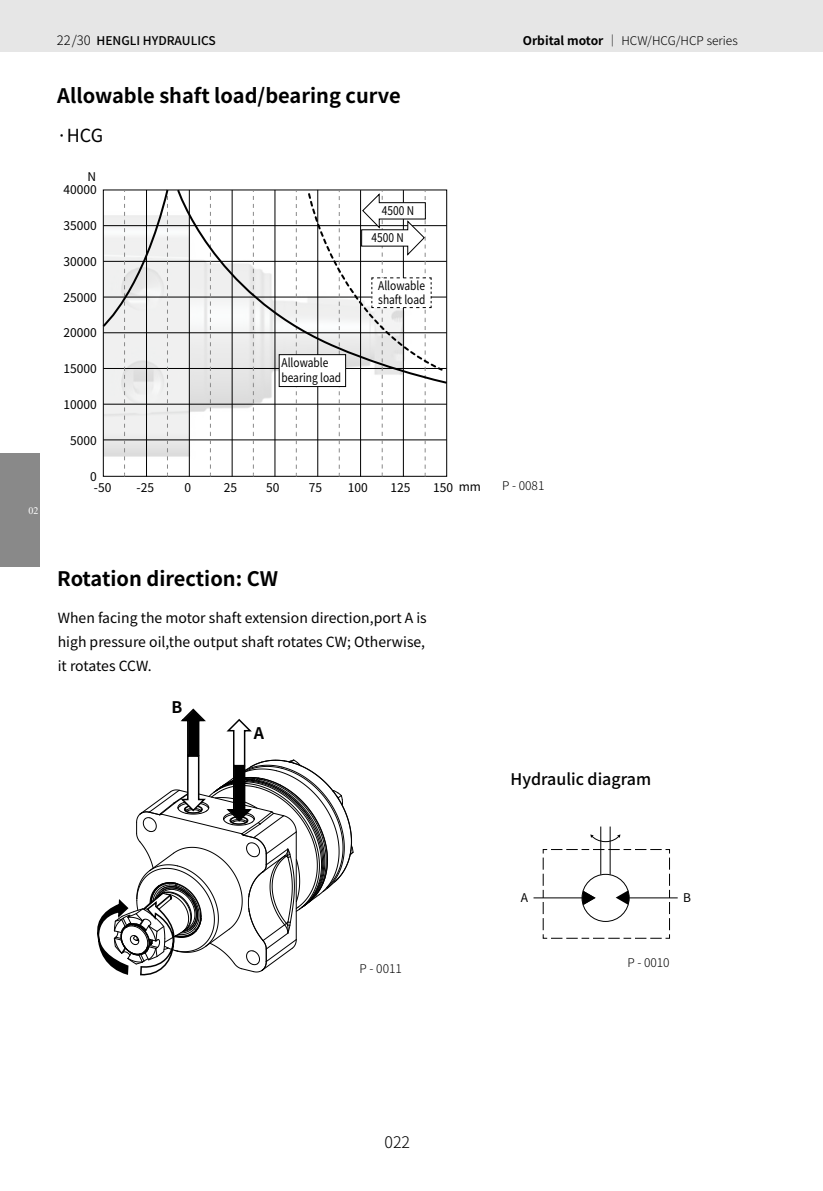
<style>
.page{position:relative;width:823px;height:1191px;background:#fff}
.page>*{position:absolute;margin:0;border:0;box-sizing:border-box;transform-origin:0 0}
.t1{font:700 20px "Noto Sans Hans";color:#000}
.t2{font:18px "Noto Sans Hans";color:#000}
.正文{font:500 16px "Noto Sans Hans";color:#000}
.t3{font:300 16px "Noto Sans Hans";color:#000}
.t4{font:700 16px "Noto Sans Hans";color:#000}
.正文-2{font:14px/24px "Noto Sans Hans";color:#000;text-align:justify}
.t5{font:12px/11.4px "Noto Sans Hans";color:#000}
.t6{font:12px/14.4px "Noto Sans Hans";color:#000;scale:.85 1}
.正文-3{font:300 12px "Noto Sans Hans";color:#000}
.t7{font:500 12px "Noto Sans Hans";color:#000}
.小角标{font:300 12px "Noto Sans Hans";color:#000}
.t8{font:10px "Times New Roman";color:#fff}
.s1{font-weight:300;font-size:13px}
.s2{font-weight:700}
</style>
<div class="page">
<div style="left:0;top:0;width:822px;height:51px;background:#e6e6e6"></div>
<hr style="left:822px;top:0;width:1px;height:51px;background:#e6e6e6">
<div style="left:0;top:454px;width:40px;height:113px;background:#898989"></div>
<svg style="left:97px;top:708px;width:257px;height:268px"></svg>
<svg style="left:542px;top:849px;width:127px;height:90px"></svg>
<hr style="left:600px;top:826px;width:1px;height:48px;background:#000">
<hr style="left:609px;top:826px;width:1px;height:48px;background:#000">
<svg style="left:590px;top:834px;width:30px;height:8px"></svg>
<hr style="left:533px;top:897px;width:48px;height:1px;background:#000">
<hr style="left:628px;top:897px;width:49px;height:1px;background:#000">
<img style="left:170px;top:215px;width:137px;height:259px">
<hr style="left:103px;top:225px;width:343px;height:1px;background:#000">
<hr style="left:103px;top:261px;width:343px;height:1px;background:#000">
<hr style="left:103px;top:297px;width:343px;height:1px;background:#000">
<hr style="left:103px;top:332px;width:343px;height:1px;background:#000">
<hr style="left:103px;top:368px;width:343px;height:1px;background:#000">
<hr style="left:103px;top:439px;width:343px;height:1px;background:#000">
<hr style="left:103px;top:404px;width:343px;height:1px;background:#000">
<hr style="left:189px;top:190px;width:1px;height:286px;background:#000">
<hr style="left:232px;top:190px;width:1px;height:286px;background:#000">
<hr style="left:274px;top:190px;width:1px;height:286px;background:#000">
<svg style="left:210px;top:385px;width:1px;height:91px"></svg>
<svg style="left:253px;top:385px;width:1px;height:91px"></svg>
<svg style="left:296px;top:387px;width:1px;height:89px"></svg>
<svg style="left:102px;top:189px;width:68px;height:287px"></svg>
<svg style="left:176px;top:189px;width:272px;height:196px"></svg>
<div style="left:279px;top:355px;width:66px;height:31px;background:#fff"></div>
<div style="left:278px;top:354px;width:68px;height:33px;border:1px solid #000"></div>
<svg style="left:307px;top:190px;width:137px;height:286px"></svg>
<p class="t8" style="left:28px;top:503px;width:11px">02</p>
<p class="t7" style="left:57px;top:33px;width:160px"><span class="s1">22/30</span> HENGLI HYDRAULICS</p>
<p class="正文-3" style="left:522px;top:33px;width:216px"><span class="s2">Orbital motor</span> ｜ HCW/HCG/HCP series</p>
<p class="t1" style="left:57px;top:84px;width:345px">Allowable shaft load/bearing curve</p>
<p class="t2" style="left:57px;top:125px;width:48px">·HCG</p>
<p class="t5" style="left:87px;top:171px;width:10px">N</p>
<p class="t5" style="left:63px;top:184px;width:35px">40000</p>
<p class="t5" style="left:63px;top:220px;width:35px">35000</p>
<p class="t5" style="left:63px;top:256px;width:35px">30000</p>
<p class="t5" style="left:63px;top:292px;width:35px">25000</p>
<p class="t5" style="left:63px;top:328px;width:35px">20000</p>
<p class="t5" style="left:63px;top:363px;width:35px">15000</p>
<p class="t5" style="left:63px;top:399px;width:35px">10000</p>
<p class="t5" style="left:70px;top:435px;width:28px">5000</p>
<p class="t5" style="left:94px;top:471px;width:19px;text-indent:-4px">0 -50</p>
<p class="t5" style="left:136px;top:482px;width:19px">-25</p>
<p class="t5" style="left:184px;top:482px;width:8px">0</p>
<p class="t5" style="left:223px;top:482px;width:15px">25</p>
<p class="t5" style="left:266px;top:482px;width:15px">50</p>
<p class="t5" style="left:308px;top:482px;width:15px">75</p>
<p class="t5" style="left:348px;top:482px;width:21px">100</p>
<p class="t5" style="left:390px;top:482px;width:21px">125</p>
<p class="t5" style="left:433px;top:482px;width:50px">150 mm</p>
<p class="t6" style="left:381px;top:204px;width:39px">4500 N</p>
<p class="t6" style="left:371px;top:231px;width:39px">4500 N</p>
<p class="t6" style="left:378px;top:279px;width:57px">Allowable shaft load</p>
<p class="t6" style="left:281px;top:356px;width:72px">Allowable bearing load</p>
<p class="正文-3" style="left:501px;top:478px;width:44px">P - 0081</p>
<p class="t1" style="left:57px;top:567px;width:222px">Rotation direction: CW</p>
<p class="正文-2" style="left:58px;top:606px;width:370px">When facing the motor shaft extension direction,port A is high pressure oil,the output shaft rotates CW; Otherwise, it rotates CCW.</p>
<p class="t4" style="left:171px;top:697px;width:12px">B</p>
<p class="t4" style="left:253px;top:724px;width:12px">A</p>
<p class="正文" style="left:510px;top:770px;width:142px">Hydraulic diagram</p>
<p class="正文-3" style="left:359px;top:961px;width:44px">P - 0011</p>
<p class="t5" style="left:520px;top:892px;width:9px">A</p>
<p class="t5" style="left:682px;top:892px;width:9px">B</p>
<p class="小角标" style="left:627px;top:955px;width:44px">P - 0010</p>
<p class="t3" style="left:384px;top:1133px;width:27px">022</p>
</div>
